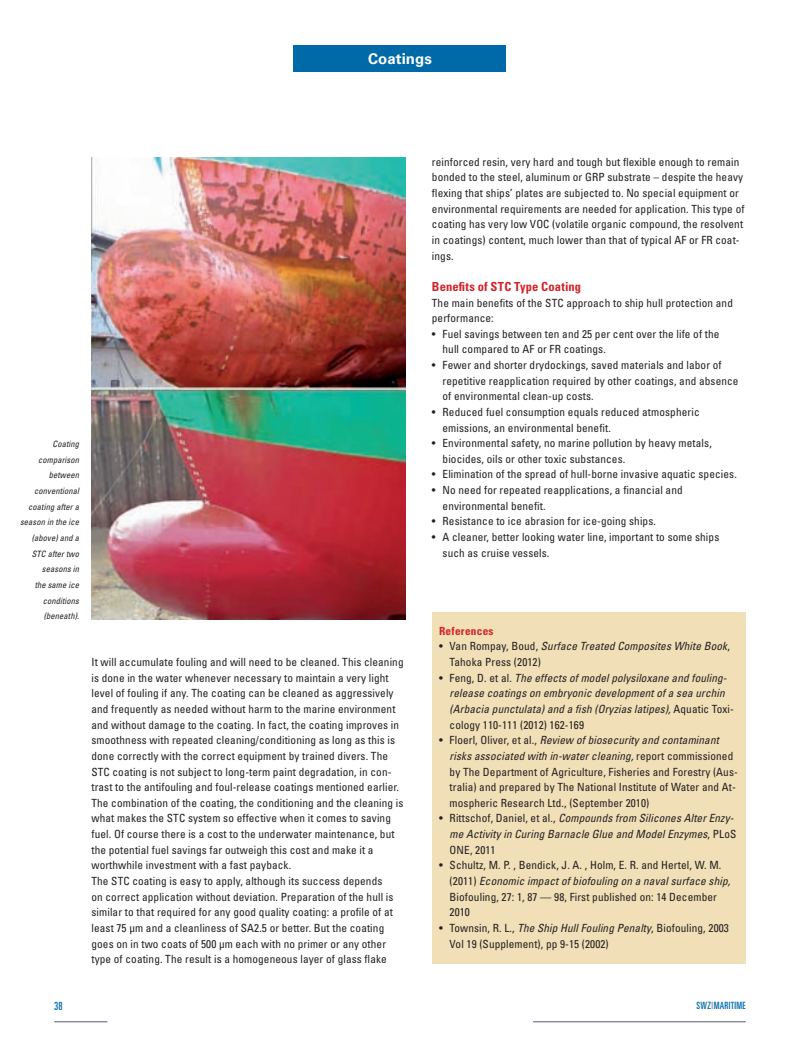
<style>
.page{position:relative;width:800px;height:1055px;background:#fff}
.page>*{position:absolute;margin:0;border:0;box-sizing:border-box;transform-origin:0 0}
.t1{font:700 15px "Univers LT Std";letter-spacing:.005em;color:#fff}
.t2{font:700 condensed 12.5px "Univers LT Std";letter-spacing:.015em;color:#d1232a}
.t3{font:condensed 11.25px/15.6px "Univers LT Std";letter-spacing:.01em;color:#231f20}
.t4{font:italic condensed 11.25px/15.6px "Univers LT Std";letter-spacing:.01em;color:#231f20}
.t5{font:700 condensed 11.25px "Univers LT Std";letter-spacing:.025em;color:#d1232a}
.t6{font:ultra-condensed 11.25px "Univers LT Std";color:#006aa9}
.t7{font:ultra-condensed 10px "Univers LT Std";letter-spacing:.03em;color:#006aa9}
.t8{font:italic condensed 8.75px/15.6px "Univers LT Std";letter-spacing:.01em;color:#231f20;text-align:right}
.s1{font-style:italic}
.s2{font-style:normal}
.s3{color:#767e8c}
</style>
<div class="page">
<img style="left:91px;top:157px;width:314px;height:462px">
<hr style="left:533px;top:1021px;width:212px;height:1px;background:#767e8c">
<hr style="left:54px;top:1021px;width:53px;height:1px;background:#767e8c">
<div style="left:432px;top:612px;width:313px;height:351px;background:#f1dfb7"></div>
<div style="left:293px;top:45px;width:213px;height:27px;background:#006aa9"></div>
<p class="t1" style="left:368px;top:50px;width:65px">Coatings</p>
<p class="t8" style="left:20px;top:436px;width:60px">Coating comparison between conventional coating after a season in the ice (above) and a<br>STC after two seasons in<br>the same ice conditions (beneath).</p>
<p class="t3" style="left:91px;top:654px;width:313px">It will accumulate fouling and will need to be cleaned. This cleaning is done in the water whenever necessary to maintain a very light level of fouling if any. The coating can be cleaned as aggressively and frequently as needed without harm to the marine environment and without damage to the coating. In fact, the coating improves in smoothness with repeated cleaning/conditioning as long as this is done correctly with the correct equipment by trained divers. The STC coating is not subject to long-term paint degradation, in con&shy;trast to the antifouling and foul-release coatings mentioned earlier.<br>The combination of the coating, the conditioning and the cleaning is what makes the STC system so effective when it comes to saving fuel. Of course there is a cost to the underwater maintenance, but the potential fuel savings far outweigh this cost and make it a worthwhile investment with a fast payback.<br>The STC coating is easy to apply, although its success depends<br>on correct application without deviation. Preparation of the hull is similar to that required for any good quality coating: a profile of at least 75 µm and a cleanliness of SA2.5 or better. But the coating goes on in two coats of 500 µm each with no primer or any other type of coating. The result is a homogeneous layer of glass flake</p>
<p class="t3" style="left:432px;top:154px;width:314px">reinforced resin, very hard and tough but flexible enough to remain bonded to the steel, aluminum or GRP substrate – despite the heavy flexing that ships’ plates are subjected to. No special equipment or environmental requirements are needed for application. This type of coating has very low VOC (volatile organic compound, the resolvent in coatings) content, much lower than that of typical AF or FR coat&shy;ings.</p>
<p class="t2" style="left:432px;top:279px;width:151px">Benefits of STC Type Coating</p>
<p class="t3" style="left:432px;top:294px;width:302px">The main benefits of the STC approach to ship hull protection and performance:</p>
<p class="t3" style="left:442px;top:326px;width:278px;text-indent:-11px">• Fuel savings between ten and 25 per cent over the life of the hull compared to AF or FR coatings.</p>
<p class="t3" style="left:442px;top:357px;width:297px;text-indent:-11px">• Fewer and shorter drydockings, saved materials and labor of repetitive reapplication required by other coatings, and absence of environmental clean-up costs.</p>
<p class="t3" style="left:442px;top:404px;width:258px;text-indent:-11px">• Reduced fuel consumption equals reduced atmospheric emissions, an environmental benefit.</p>
<p class="t3" style="left:442px;top:435px;width:271px;text-indent:-11px">• Environmental safety, no marine pollution by heavy metals, biocides, oils or other toxic substances.</p>
<p class="t3" style="left:432px;top:466px;width:306px">• Elimination of the spread of hull-borne invasive aquatic species.</p>
<p class="t3" style="left:442px;top:482px;width:241px;text-indent:-11px">• No need for repeated reapplications, a financial and environmental benefit.</p>
<p class="t3" style="left:432px;top:513px;width:225px">• Resistance to ice abrasion for ice-going ships.</p>
<p class="t3" style="left:442px;top:529px;width:278px;text-indent:-11px">• A cleaner, better looking water line, important to some ships such as cruise vessels.</p>
<p class="t5" style="left:439px;top:624px;width:56px">References</p>
<p class="t3" style="left:449px;top:638px;width:282px;text-indent:-11px">• Van Rompay, Boud, <span class="s1">Surface Treated Composites White Book</span>,<br>Tahoka Press (2012)</p>
<p class="t4" style="left:449px;top:669px;width:286px;text-indent:-11px"><span class="s2">• Feng, D. et al.</span> The effects of model polysiloxane and fouling&shy;release coatings on embryonic development of a sea urchin (Arbacia punctulata) and a fish (Oryzias latipes), <span class="s2">Aquatic Toxi&shy;cology 110-111 (2012) 162-169</span></p>
<p class="t3" style="left:449px;top:732px;width:290px;text-indent:-11px">• Floerl, Oliver, et al., <span class="s1">Review of biosecurity and contaminant risks associated with in-water cleaning,</span> report commissioned by The Department of Agriculture, Fisheries and Forestry (Aus&shy;tralia) and prepared by The National Institute of Water and At&shy;mospheric Research Ltd., (September 2010)</p>
<p class="t4" style="left:449px;top:810px;width:288px;text-indent:-11px"><span class="s2">• Rittschof, Daniel, et al.,</span> Compounds from Silicones Alter Enzy&shy;me Activity in Curing Barnacle Glue and Model Enzymes<span class="s2">, PLoS<br>ONE, 2011</span></p>
<p class="t3" style="left:449px;top:857px;width:282px;text-indent:-11px">• Schultz, M. P. , Bendick, J. A. , Holm, E. R. and Hertel, W. M. (2011) <span class="s1">Economic impact of biofouling on a naval surface ship, </span>Biofouling, 27: 1, 87 — 98, First published on: 14 December 2010</p>
<p class="t3" style="left:449px;top:919px;width:281px;text-indent:-11px">• Townsin, R. L., <span class="s1">The Ship Hull Fouling Penalty</span>, Biofouling, 2003<br>Vol 19 (Supplement), pp 9-15 (2002)</p>
<p class="t6" style="left:54px;top:999px;width:10px">38</p>
<p class="t7" style="left:696px;top:999px;width:51px">SWZ<span class="s3">|</span>MARITIME</p>
</div>
